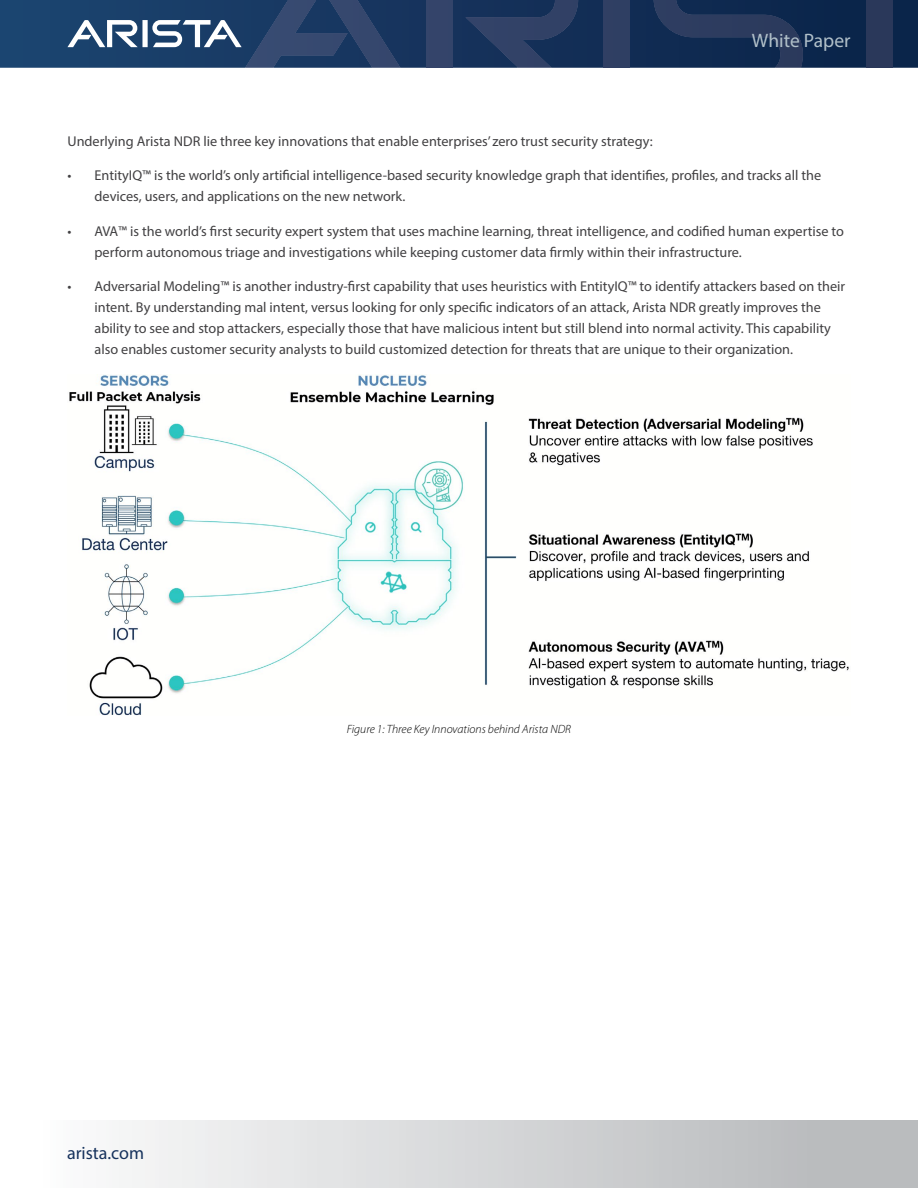
<style>
.page{position:relative;width:918px;height:1188px;background:#fff}
.page>*{position:absolute;margin:0;border:0;box-sizing:border-box;transform-origin:0 0}
.t1{font:19.5px "Myriad Pro";color:#b1c0c9}
.t2{font:18px "Myriad Pro";color:#16325c}
.t3{font:14.25px/21px "Myriad Pro";color:#414042}
.t4{font:italic 300 12px "Myriad Pro";color:#000}
</style>
<div class="page">
<svg style="left:0;top:0;width:918px;height:68px;background:#13325a"></svg>
<div style="left:426px;top:0;width:26px;height:68px;background:#34446a"></div>
<svg style="left:465px;top:0;width:113px;height:68px;background:#22385f"></svg>
<svg style="left:67px;top:0;width:333px;height:68px;background:#334f75"></svg>
<div style="left:604px;top:0;width:26px;height:68px;background:#2f3f63"></div>
<svg style="left:654px;top:0;width:149px;height:68px;background:#1a3156"></svg>
<div style="left:867px;top:0;width:26px;height:68px;background:#2a385a"></div>
<div style="left:0;top:1120px;width:918px;height:68px;background:linear-gradient(to right,#fff,#b3b5b7)"></div>
<img style="left:69px;top:375px;width:780px;height:340px">
<h1 class="t1" style="left:752px;top:29px;width:100px">White Paper</h1>
<p class="t3" style="left:68px;top:130px;width:587px">Underlying Arista NDR lie three key innovations that enable enterprises’ zero trust security strategy:</p>
<p class="t3" style="left:95px;top:165px;width:728px;text-indent:-27px">• EntityIQ™ is the world’s only artificial intelligence-based security knowledge graph that identifies, profiles, and tracks all the devices, users, and applications on the new network.</p>
<p class="t3" style="left:95px;top:220px;width:751px;text-indent:-27px">• AVA™ is the world’s first security expert system that uses machine learning, threat intelligence, and codified human expertise to perform autonomous triage and investigations while keeping customer data firmly within their infrastructure.</p>
<p class="t3" style="left:95px;top:276px;width:752px;text-indent:-27px">• Adversarial Modeling™ is another industry-first capability that uses heuristics with EntityIQ™ to identify attackers based on their intent. By understanding mal intent, versus looking for only specific indicators of an attack, Arista NDR greatly improves the ability to see and stop attackers, especially those that have malicious intent but still blend into normal activity. This capability also enables customer security analysts to build customized detection for threats that are unique to their organization.</p>
<p class="t2" style="left:67px;top:1142px;width:79px">arista.com</p>
<p class="t4" style="left:347px;top:723px;width:226px">Figure 1: Three Key Innovations behind Arista NDR</p>
</div>
